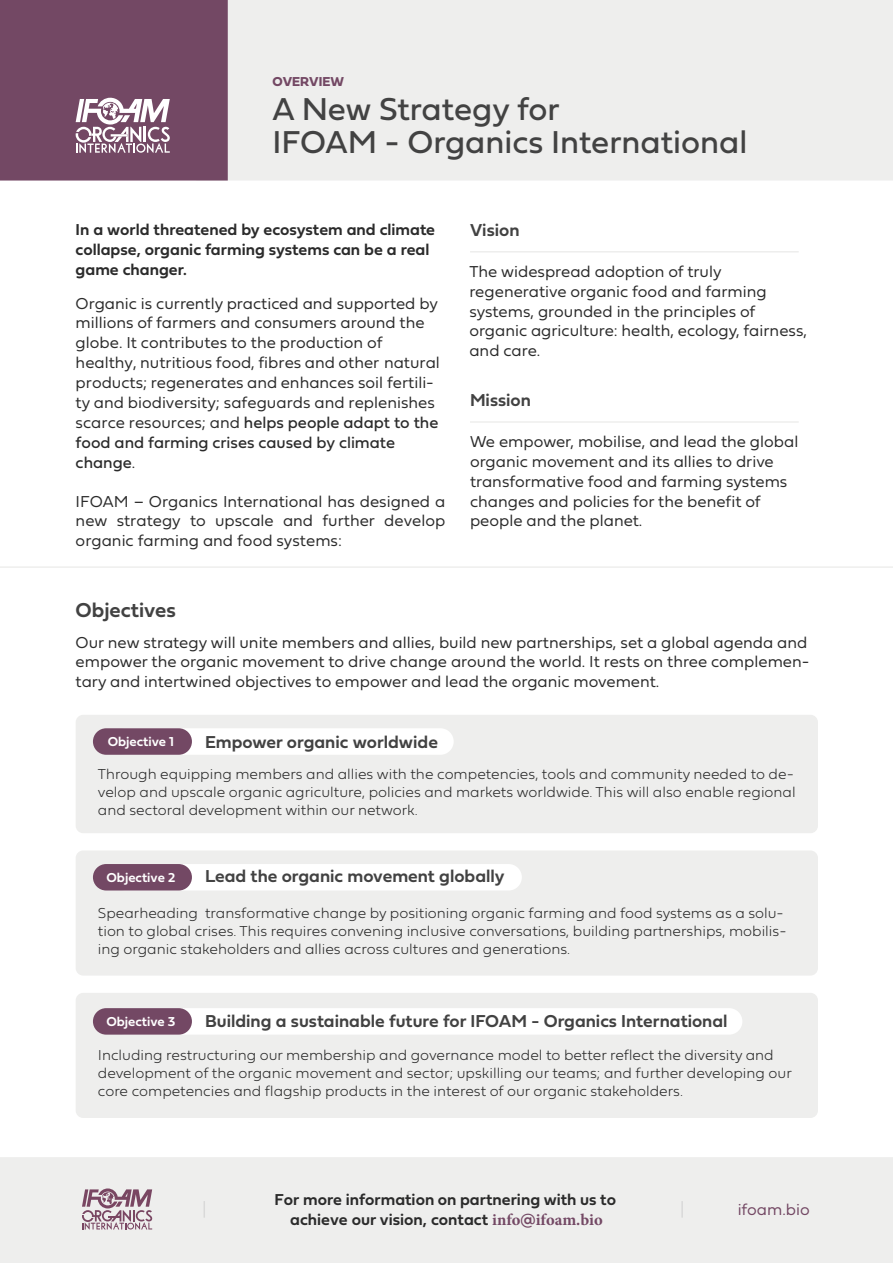
<style>
.page{position:relative;width:893px;height:1263px;background:#fff}
.page>*{position:absolute;margin:0;border:0;box-sizing:border-box;transform-origin:0 0}
.t1{font:33px/33px "Fieldwork Geo Regular";color:#424242}
.t2{font:21px "Fieldwork Geo Demibold";color:#424242}
.t3{font:18px "Fieldwork Geo Demibold";color:#424242}
.t4{font:16.5px/19.8px "Fieldwork Geo Light";color:#2b2b2b}
.t5{font:16.5px/19.8px "Fieldwork Geo Demibold";color:#2b2b2b}
.t6{font:16.5px/19.8px "Fieldwork Geo Regular";color:#2b2b2b}
.t7{font:16.5px "Fieldwork Geo Light";color:#734864}
.t8{font:100 15px/18px "Fieldwork Geo";color:#2b2b2b}
.t9{font:13.5px "Fieldwork Geo Demibold";color:#fff}
.t10{font:13.5px "Fieldwork Geo Bold";color:#734864}
.s1{font-family:"Fieldwork Geo Light"}
.s2{font-family:"Minion Pro";font-weight:700;color:#734864}
.s3{color:#734864}
</style>
<div class="page">
<div style="left:228px;top:0;width:665px;height:180px;background:#eeeeed"></div>
<div style="left:0;top:1157px;width:893px;height:106px;background:#eeeeed"></div>
<div style="left:76px;top:715px;width:742px;height:118px;background:#eeeeed;border-radius:8px"></div>
<div style="left:76px;top:993px;width:742px;height:125px;background:#eeeeed;border-radius:8px"></div>
<div style="left:76px;top:850px;width:742px;height:125px;background:#eeeeed;border-radius:8px"></div>
<div style="left:112px;top:728px;width:342px;height:27px;background:#fff;border-radius:13px"></div>
<div style="left:112px;top:864px;width:410px;height:26px;background:#fff;border-radius:13px"></div>
<div style="left:112px;top:1008px;width:630px;height:27px;background:#fff;border-radius:13px"></div>
<svg style="left:0;top:0;width:228px;height:181px;background:#7a526c"></svg>
<hr style="left:470px;top:251px;width:329px;height:2px;background:#eeeeed">
<hr style="left:0;top:566px;width:893px;height:2px;background:#eeeeed">
<hr style="left:470px;top:421px;width:329px;height:2px;background:#eeeeed">
<svg style="left:204px;top:1201px;width:1px;height:16px"></svg>
<svg style="left:681px;top:1201px;width:2px;height:16px"></svg>
<div style="left:93px;top:728px;width:99px;height:27px;background:#734864;border-radius:13px"></div>
<div style="left:93px;top:864px;width:99px;height:26px;background:#734864;border-radius:13px"></div>
<div style="left:93px;top:1008px;width:99px;height:27px;background:#734864;border-radius:13px"></div>
<svg style="left:82px;top:1188px;width:70px;height:41px;background:#baa4af"></svg>
<p class="t10" style="left:273px;top:71px;width:73px">OVERVIEW</p>
<h1 class="t1" style="left:273px;top:92px;width:476px">A New Strategy for<br>IFOAM - Organics International</h1>
<p class="t5" style="left:76px;top:219px;width:361px">In a world threatened by ecosystem and climate collapse, organic farming systems can be a real game changer.</p>
<p class="t4" style="left:76px;top:292px;width:366px">Organic is currently practiced and supported by millions of farmers and consumers around the globe. It contributes to the production of healthy, nutritious food, fibres and other natural products; regenerates and enhances soil fertili&shy;ty and biodiversity; safeguards and replenishes</p>
<p class="t6" style="left:76px;top:412px;width:364px"><span class="s1">scarce resources; and</span> helps people adapt to the food and farming crises caused by climate change<span class="s1">.</span></p>
<p class="t4" style="left:76px;top:490px;width:371px;text-align:justify">IFOAM – Organics International has designed a new strategy to upscale and further develop organic farming and food systems:</p>
<p class="t2" style="left:76px;top:594px;width:102px">Objectives</p>
<p class="t3" style="left:470px;top:216px;width:51px">Vision</p>
<p class="t4" style="left:469px;top:261px;width:339px">The widespread adoption of truly regenerative organic food and farming systems, grounded in the principles of organic agriculture: health, ecology, fairness, and care.</p>
<p class="t3" style="left:470px;top:386px;width:62px">Mission</p>
<p class="t4" style="left:470px;top:431px;width:330px">We empower, mobilise, and lead the global organic movement and its allies to drive transformative food and farming systems changes and policies for the benefit of people and the planet.</p>
<p class="t4" style="left:76px;top:631px;width:735px;text-align:justify">Our new strategy will unite members and allies, build new partnerships, set a global agenda and empower the organic movement to drive change around the world. It rests on three complemen&shy;tary and intertwined objectives to empower and lead the organic movement.</p>
<p class="t9" style="left:108px;top:731px;width:68px">Objective 1</p>
<p class="t3" style="left:205px;top:727px;width:234px">Empower organic worldwide</p>
<p class="t8" style="left:98px;top:764px;width:699px">Through equipping members and allies with the competencies, tools and community needed to de&shy;velop and upscale organic agriculture, policies and markets worldwide. This will also enable regional and sectoral development within our network.</p>
<p class="t9" style="left:107px;top:867px;width:70px">Objective 2</p>
<p class="t3" style="left:205px;top:862px;width:301px">Lead the organic movement globally</p>
<p class="t8" style="left:98px;top:903px;width:690px">Spearheading transformative change by positioning organic farming and food systems as a solu&shy;tion to global crises. This requires convening inclusive conversations, building partnerships, mobilis&shy;ing organic stakeholders and allies across cultures and generations.</p>
<p class="t9" style="left:106px;top:1011px;width:71px">Objective 3</p>
<p class="t3" style="left:205px;top:1007px;width:524px">Building a sustainable future for IFOAM - Organics International</p>
<p class="t8" style="left:98px;top:1045px;width:695px">Including restructuring our membership and governance model to better reflect the diversity and development of the organic movement and sector; upskilling our teams; and further developing our core competencies and flagship products in the interest of our organic stakeholders.</p>
<p class="t5" style="left:275px;top:1189px;width:343px;text-align:center">For more information on partnering with us to achieve our vision, contact <span class="s2">info</span><span class="s3">@</span><span class="s2">ifoam.bio</span></p>
<p class="t7" style="left:738px;top:1196px;width:74px">ifoam.bio</p>
</div>
